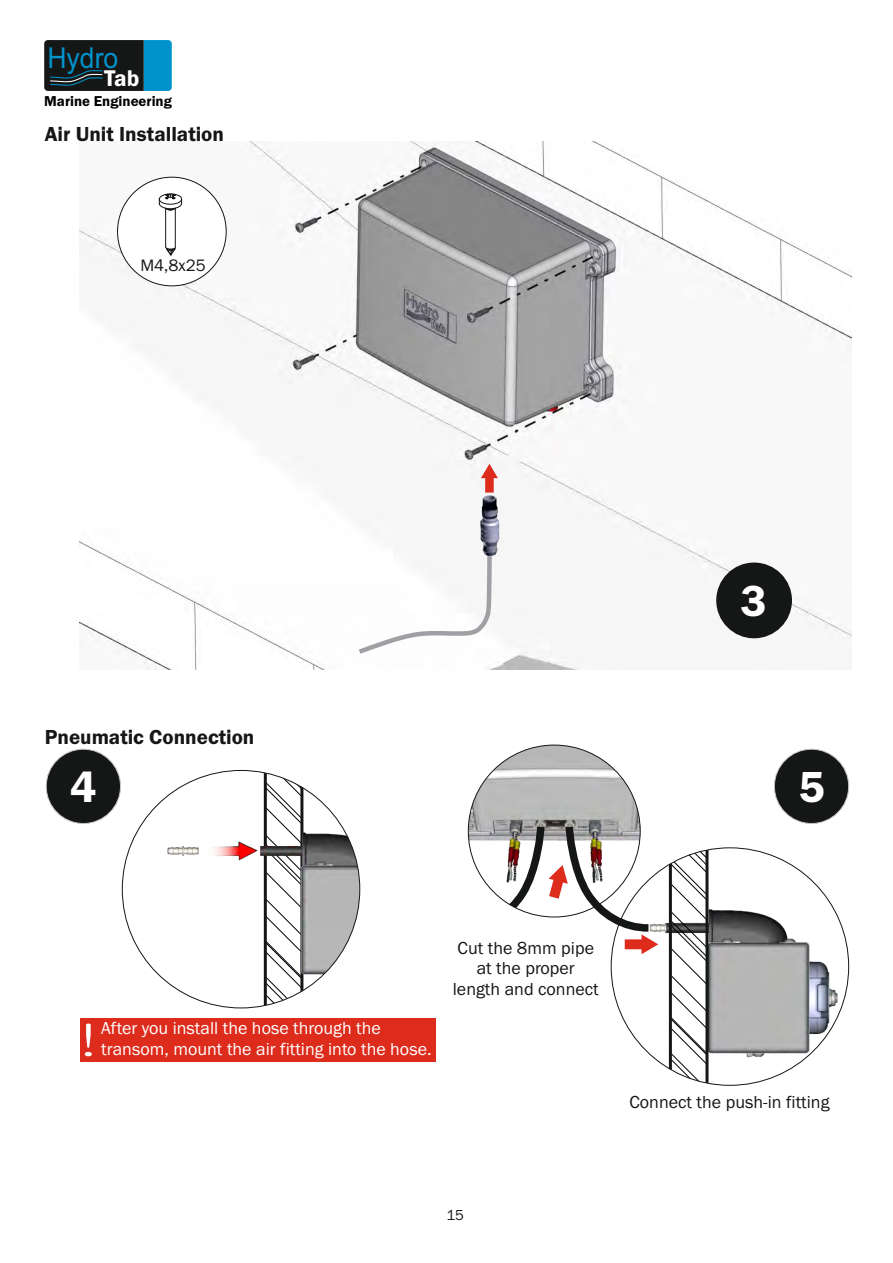
<style>
.page{position:relative;width:893px;height:1263px;background:#fff}
.page>*{position:absolute;margin:0;border:0;box-sizing:border-box;transform-origin:0 0}
.t1{font:600 45px "Franklin Gothic";color:#fff}
.t2{font:43.05px "Gulim";color:#fff;scale:1.66 1}
.t3{font:28.8px "Arial";color:#0093cb;scale:.92 1}
.t4{font:600 23.55px "Franklin Gothic";color:#fff}
.t5{font:600 21px "Franklin Gothic";color:#151616}
.t6{font:18px "Franklin Gothic";color:#fff}
.t7{font:18px/20.4px "Franklin Gothic";color:#151616;text-align:center}
.t8{font:17.1px "Franklin Gothic";color:#151616}
.t9{font:15px "Franklin Gothic";color:#151616}
.t10{font:600 14.85px "Franklin Gothic";color:#000}
</style>
<div class="page">
<svg style="left:44px;top:40px;width:128px;height:51px;background:#143744"></svg>
<img style="left:468px;top:745px;width:172px;height:74px">
<img style="left:79px;top:141px;width:772px;height:528px">
<svg style="left:354px;top:536px;width:140px;height:121px"></svg>
<img style="left:480px;top:495px;width:20px;height:62px">
<div style="left:716px;top:562px;width:76px;height:76px;background:#151616;border:2px solid #151616;border-radius:50%"></div>
<svg style="left:481px;top:464px;width:17px;height:29px"></svg>
<div style="left:117px;top:177px;width:110px;height:109px;background:#fff;border:1px solid #151616;border-radius:50%"></div>
<svg style="left:159px;top:193px;width:24px;height:63px"></svg>
<hr style="left:165px;top:208px;width:1px;height:40px;background:#151616">
<hr style="left:175px;top:208px;width:1px;height:40px;background:#151616">
<svg style="left:264px;top:999px;width:23px;height:8px"></svg>
<img style="left:122px;top:770px;width:238px;height:229px">
<div style="left:80px;top:1018px;width:355px;height:43px;background:#dd2b1c"></div>
<div style="left:774px;top:749px;width:75px;height:75px;background:#151616;border:1px solid #c4c4c5;border-radius:50%"></div>
<div style="left:46px;top:749px;width:75px;height:75px;background:#151616;border:1px solid #c4c4c5;border-radius:50%"></div>
<svg style="left:468px;top:819px;width:190px;height:135px"></svg>
<img style="left:648px;top:907px;width:190px;height:150px">
<svg style="left:669px;top:849px;width:39px;height:235px"></svg>
<h3 class="t3" style="left:47px;top:47px;width:79px">Hydro</h3>
<h3 class="t4" style="left:104px;top:70px;width:37px">Tab</h3>
<p class="t10" style="left:44px;top:96px;width:129px">Marine Engineering</p>
<p class="t5" style="left:45px;top:126px;width:181px">Air Unit Installation</p>
<p class="t8" style="left:140px;top:259px;width:67px">M4,8x25</p>
<p class="t5" style="left:45px;top:729px;width:211px">Pneumatic Connection</p>
<h1 class="t1" style="left:740px;top:584px;width:28px">3</h1>
<h1 class="t1" style="left:70px;top:770px;width:28px">4</h1>
<h1 class="t1" style="left:798px;top:770px;width:28px">5</h1>
<h2 class="t2" style="left:76px;top:1018px;width:16px">!</h2>
<p class="t6" style="left:101px;top:1021px;width:281px">After you install the hose through the</p>
<p class="t6" style="left:101px;top:1042px;width:332px">transom, mount the air fitting into the hose.</p>
<p class="t7" style="left:453px;top:939px;width:147px">Cut the 8mm pipe at the proper length and connect</p>
<p class="t7" style="left:629px;top:1093px;width:201px">Connect the push-in fitting</p>
<p class="t9" style="left:446px;top:1210px;width:19px">15</p>
</div>
